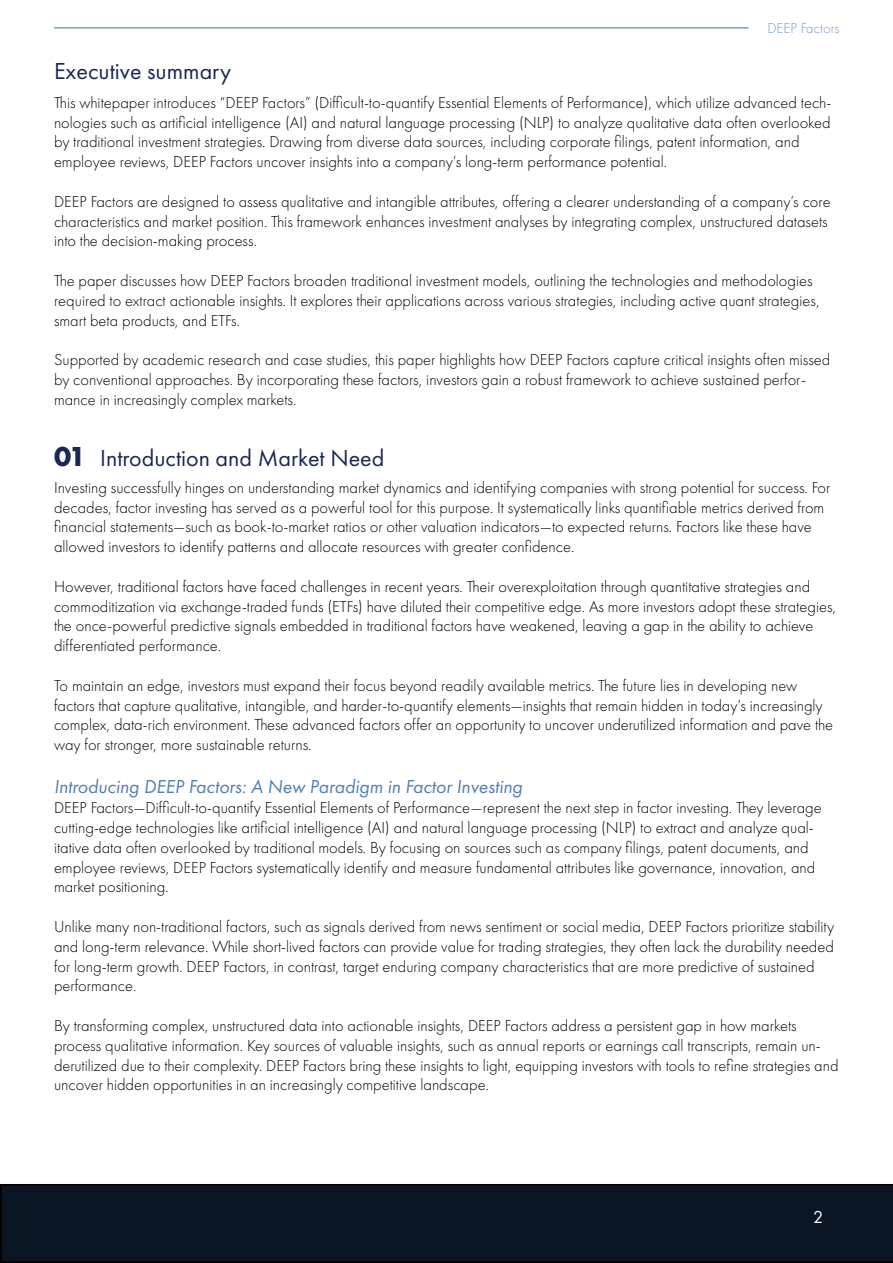
<style>
.page{position:relative;width:893px;height:1263px;background:#fff}
.page>*{position:absolute;margin:0;border:0;box-sizing:border-box;transform-origin:0 0}
.t1{font:24px "Futura PT";color:#1a2954}
.t2{font:italic 19.5px "Futura PT";color:#547eb0}
.t3{font:18px "Futura PT";color:#fff}
.t4{font:300 16.5px/19.8px "Futura PT";color:#000}
.t5{font:300 15px "Futura PT";color:#7c9cc7}
.s1{font-weight:700;font-size:28.5px}
</style>
<div class="page">
<hr style="left:54px;top:27px;width:694px;height:2px;background:#7c9cc7">
<div style="left:0;top:1184px;width:893px;height:79px;background:#091523"></div>
<p class="t5" style="left:767px;top:20px;width:74px">DEEP Factors</p>
<h1 class="t1" style="left:54px;top:57px;width:179px">Executive summary</h1>
<p class="t4" style="left:54px;top:93px;width:779px">This whitepaper introduces “DEEP Factors” (Difficult-to-quantify Essential Elements of Performance), which utilize advanced tech&shy;nologies such as artificial intelligence (AI) and natural language processing (NLP) to analyze qualitative data often overlooked by traditional investment strategies. Drawing from diverse data sources, including corporate filings, patent information, and employee reviews, DEEP Factors uncover insights into a company’s long-term performance potential.</p>
<p class="t4" style="left:54px;top:192px;width:778px">DEEP Factors are designed to assess qualitative and intangible attributes, offering a clearer understanding of a company’s core characteristics and market position. This framework enhances investment analyses by integrating complex, unstructured datasets into the decision-making process.</p>
<p class="t4" style="left:54px;top:271px;width:767px">The paper discusses how DEEP Factors broaden traditional investment models, outlining the technologies and methodologies required to extract actionable insights. It explores their applications across various strategies, including active quant strategies, smart beta products, and ETFs.</p>
<p class="t4" style="left:54px;top:350px;width:778px">Supported by academic research and case studies, this paper highlights how DEEP Factors capture critical insights often missed by conventional approaches. By incorporating these factors, investors gain a robust framework to achieve sustained perfor&shy;mance in increasingly complex markets.</p>
<h1 class="t1" style="left:54px;top:444px;width:332px"><span class="s1">01</span> Introduction and Market Need</h1>
<p class="t4" style="left:54px;top:477px;width:778px">Investing successfully hinges on understanding market dynamics and identifying companies with strong potential for success. For decades, factor investing has served as a powerful tool for this purpose. It systematically links quantifiable metrics derived from financial statements—such as book-to-market ratios or other valuation indicators—to expected returns. Factors like these have allowed investors to identify patterns and allocate resources with greater confidence.</p>
<p class="t4" style="left:54px;top:576px;width:784px">However, traditional factors have faced challenges in recent years. Their overexploitation through quantitative strategies and commoditization via exchange-traded funds (ETFs) have diluted their competitive edge. As more investors adopt these strategies, the once-powerful predictive signals embedded in traditional factors have weakened, leaving a gap in the ability to achieve differentiated performance.</p>
<p class="t4" style="left:54px;top:675px;width:780px">To maintain an edge, investors must expand their focus beyond readily available metrics. The future lies in developing new factors that capture qualitative, intangible, and harder-to-quantify elements—insights that remain hidden in today’s increasingly complex, data-rich environment. These advanced factors offer an opportunity to uncover underutilized information and pave the way for stronger, more sustainable returns.</p>
<p class="t2" style="left:54px;top:775px;width:470px">Introducing DEEP Factors: A New Paradigm in Factor Investing</p>
<p class="t4" style="left:54px;top:798px;width:769px">DEEP Factors—Difficult-to-quantify Essential Elements of Performance—represent the next step in factor investing. They leverage cutting-edge technologies like artificial intelligence (AI) and natural language processing (NLP) to extract and analyze qual&shy;itative data often overlooked by traditional models. By focusing on sources such as company filings, patent documents, and employee reviews, DEEP Factors systematically identify and measure fundamental attributes like governance, innovation, and market positioning.</p>
<p class="t4" style="left:54px;top:917px;width:782px">Unlike many non-traditional factors, such as signals derived from news sentiment or social media, DEEP Factors prioritize stability and long-term relevance. While short-lived factors can provide value for trading strategies, they often lack the durability needed for long-term growth. DEEP Factors, in contrast, target enduring company characteristics that are more predictive of sustained performance.</p>
<p class="t4" style="left:54px;top:1016px;width:786px">By transforming complex, unstructured data into actionable insights, DEEP Factors address a persistent gap in how markets process qualitative information. Key sources of valuable insights, such as annual reports or earnings call transcripts, remain un&shy;derutilized due to their complexity. DEEP Factors bring these insights to light, equipping investors with tools to refine strategies and uncover hidden opportunities in an increasingly competitive landscape.</p>
<p class="t3" style="left:813px;top:1206px;width:12px">2</p>
</div>
